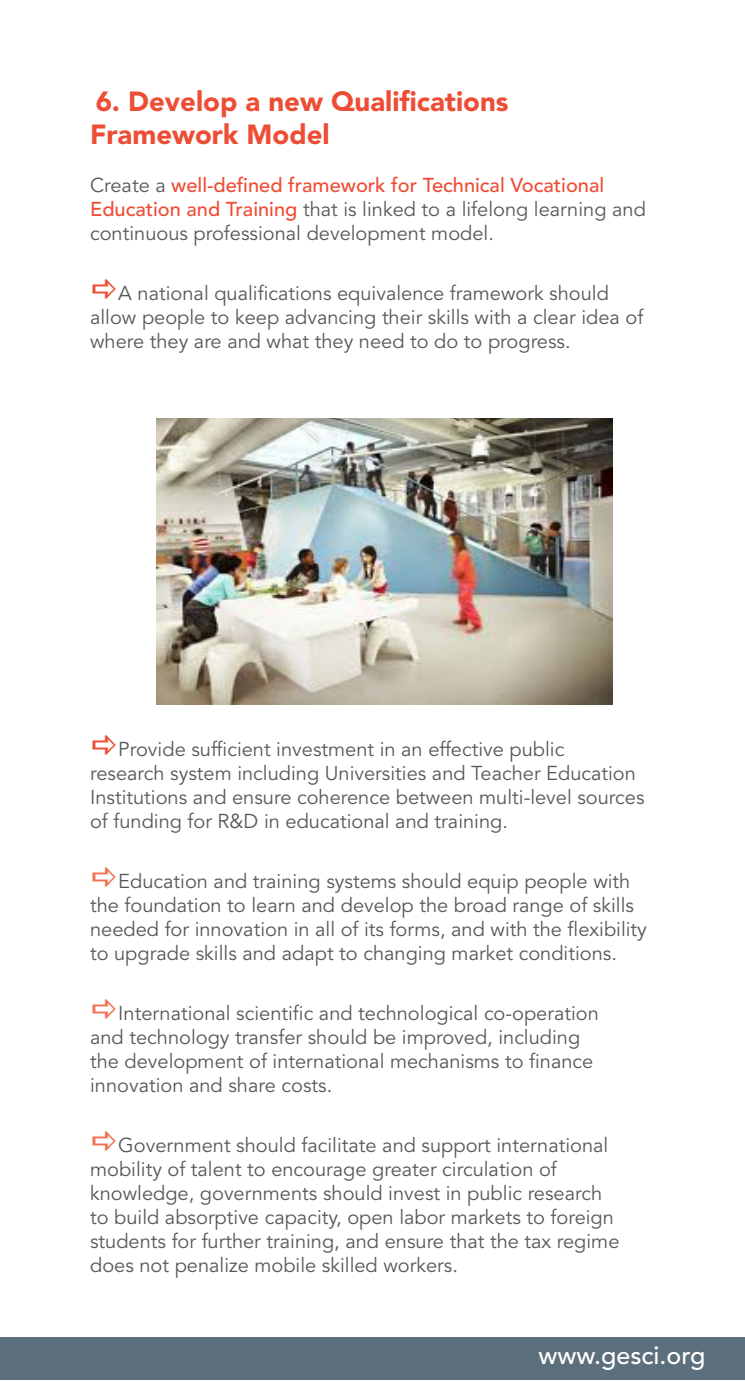
<style>
.page{position:relative;width:745px;height:1382px;background:#fff}
.page>*{position:absolute;margin:0;border:0;box-sizing:border-box;transform-origin:0 0}
.t1{font:900 27.5px/33px "Avenir LT Std";color:#ed4d35}
.t2{font:500 25px "Avenir LT Std";color:#fff}
.t3{font:20px/24px "Avenir LT Std";color:#57585a}
.s1{font-weight:500;color:#ef4b34}
</style>
<div class="page">
<div style="left:0;top:1338px;width:744px;height:42px;background:#5c6f7c"></div>
<img style="left:156px;top:418px;width:456px;height:286px">
<p class="t1" style="left:90px;top:85px;width:420px">6. Develop a new Qualifications<br>Framework Model</p>
<p class="t3" style="left:90px;top:173px;width:557px">Create a <span class="s1">well-defined framework for Technical Vocational<br>Education and Training</span> that is linked to a lifelong learning and continuous professional development model.</p>
<p class="t3" style="left:90px;top:281px;width:554px;text-indent:28px">A national qualifications equivalence framework should allow people to keep advancing their skills with a clear idea of where they are and what they need to do to progress.</p>
<p class="t3" style="left:90px;top:737px;width:555px;text-indent:28px">Provide sufficient investment in an effective public<br>research system including Universities and Teacher Education Institutions and ensure coherence between multi-level sources of funding for R&amp;D in educational and training.</p>
<p class="t3" style="left:90px;top:869px;width:558px;text-indent:28px">Education and training systems should equip people with the foundation to learn and develop the broad range of skills needed for innovation in all of its forms, and with the flexibility to upgrade skills and adapt to changing market conditions.</p>
<p class="t3" style="left:90px;top:1001px;width:510px;text-indent:28px">International scientific and technological co-operation and technology transfer should be improved, including the development of international mechanisms to finance innovation and share costs.</p>
<p class="t3" style="left:90px;top:1133px;width:530px;text-indent:28px">Government should facilitate and support international mobility of talent to encourage greater circulation of knowledge, governments should invest in public research to build absorptive capacity, open labor markets to foreign students for further training, and ensure that the tax regime does not penalize mobile skilled workers.</p>
<p class="t2" style="left:538px;top:1340px;width:168px">www.gesci.org</p>
</div>
